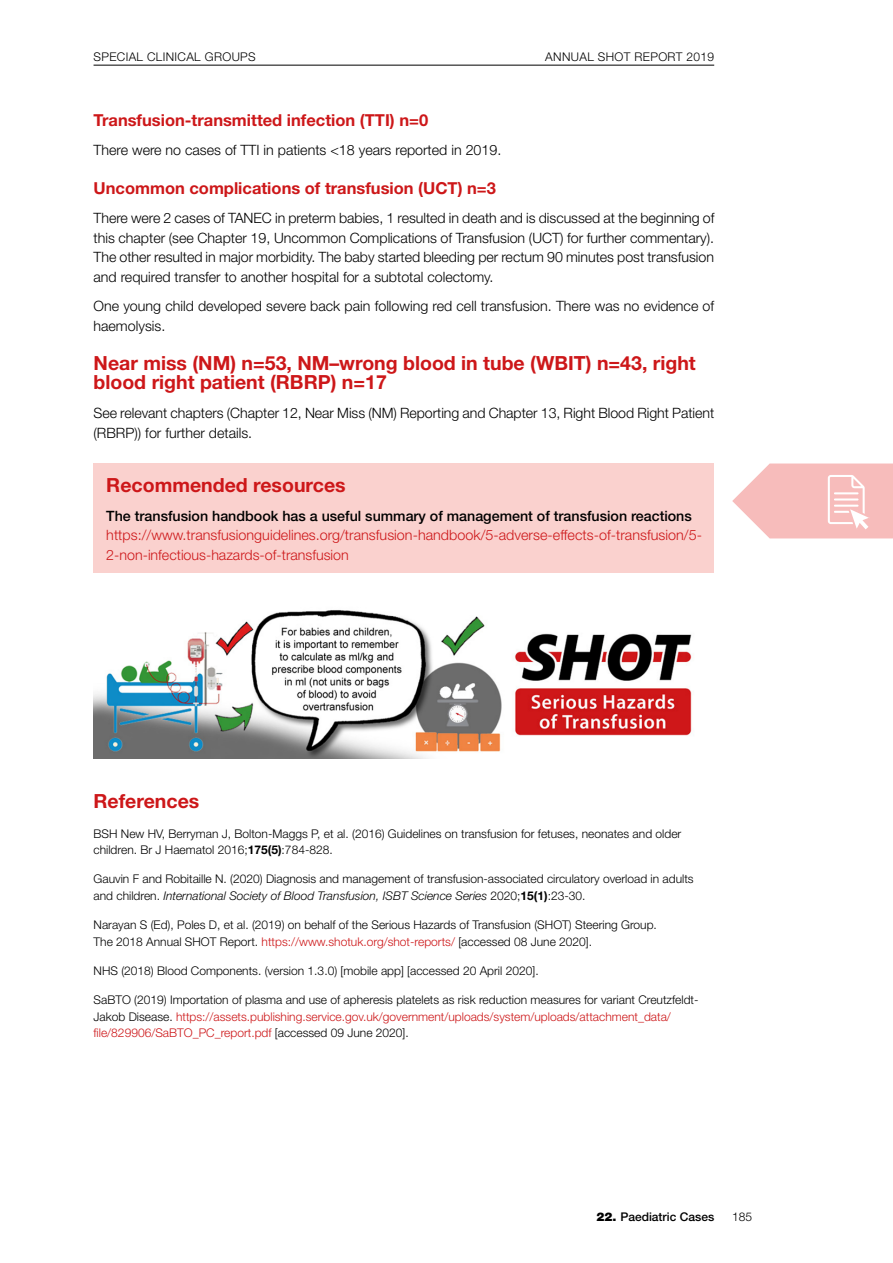
<style>
.page{position:relative;width:893px;height:1263px;background:#fff}
.page>*{position:absolute;margin:0;border:0;box-sizing:border-box;transform-origin:0 0}
.t1{font:700 19.5px/19.5px "Helvetica Neue";color:#cd1719}
.t2{font:700 16.5px "Helvetica Neue";color:#cd1719}
.t3{font:300 14.25px/19.5px "Helvetica Neue";color:#000}
.t4{font:300 14.25px/19.5px "Helvetica Neue";color:#cd1719}
.t5{font:500 14.25px "Helvetica Neue";color:#000}
.t6{font:300 12px/16.5px "Helvetica Neue";color:#000}
.t7{font:300 12px "Helvetica Neue";letter-spacing:.03em;color:#000}
.t8{font:500 12px "Helvetica Neue";color:#000}
.s1{font-weight:700}
.s2{font-style:italic}
.s3{color:#cd1719}
.s4{font-weight:900}
</style>
<div class="page">
<hr style="left:94px;top:65px;width:620px;height:1px;background:#000">
<div style="left:94px;top:463px;width:620px;height:110px;background:#fad1ce"></div>
<img style="left:94px;top:610px;width:598px;height:148px">
<svg style="left:732px;top:463px;width:161px;height:75px"></svg>
<p class="t7" style="left:94px;top:49px;width:164px">SPECIAL CLINICAL GROUPS</p>
<p class="t7" style="left:545px;top:49px;width:170px">ANNUAL SHOT REPORT 2019</p>
<h2 class="t2" style="left:94px;top:110px;width:336px">Transfusion-transmitted infection (TTI) n=0</h2>
<p class="t3" style="left:94px;top:140px;width:409px">There were no cases of TTI in patients &lt;18 years reported in 2019.</p>
<h2 class="t2" style="left:94px;top:178px;width:404px">Uncommon complications of transfusion (UCT) n=3</h2>
<p class="t3" style="left:94px;top:208px;width:622px;text-align:justify">There were 2 cases of TANEC in preterm babies, 1 resulted in death and is discussed at the beginning of this chapter (see Chapter 19, Uncommon Complications of Transfusion (UCT) for further commentary).<br>The other resulted in major morbidity. The baby started bleeding per rectum 90 minutes post transfusion and required transfer to another hospital for a subtotal colectomy.</p>
<p class="t3" style="left:94px;top:296px;width:622px">One young child developed severe back pain following red cell transfusion. There was no evidence of haemolysis.</p>
<h1 class="t1" style="left:94px;top:352px;width:604px">Near miss (NM) n=53, NM–wrong blood in tube (WBIT) n=43, right blood right patient (RBRP) n=17</h1>
<p class="t3" style="left:94px;top:403px;width:622px">See relevant chapters (Chapter 12, Near Miss (NM) Reporting and Chapter 13, Right Blood Right Patient (RBRP)) for further details.</p>
<h1 class="t1" style="left:106px;top:475px;width:241px">Recommended resources</h1>
<p class="t5" style="left:106px;top:507px;width:587px">The transfusion handbook has a useful summary of management of transfusion reactions</p>
<p class="t4" style="left:106px;top:525px;width:597px">https://www.transfusionguidelines.org/transfusion-handbook/5-adverse-effects-of-transfusion/5-<br>2-non-infectious-hazards-of-transfusion</p>
<h1 class="t1" style="left:94px;top:791px;width:107px">References</h1>
<p class="t6" style="left:94px;top:825px;width:589px">BSH New HV, Berryman J, Bolton-Maggs P, et al. (2016) Guidelines on transfusion for fetuses, neonates and older children. Br J Haematol 2016;<span class="s1">175(5)</span>:784-828.</p>
<p class="t6" style="left:94px;top:871px;width:602px">Gauvin F and Robitaille N. (2020) Diagnosis and management of transfusion-associated circulatory overload in adults and children. <span class="s2">International Society of Blood Transfusion, ISBT Science Series</span> 2020;<span class="s1">15(1)</span>:23-30.</p>
<p class="t6" style="left:94px;top:916px;width:565px">Narayan S (Ed), Poles D, et al. (2019) on behalf of the Serious Hazards of Transfusion (SHOT) Steering Group.<br>The 2018 Annual SHOT Report. <span class="s3">https://www.shotuk.org/shot-reports/</span> [accessed 08 June 2020].</p>
<p class="t6" style="left:94px;top:962px;width:447px">NHS (2018) Blood Components. (version 1.3.0) [mobile app] [accessed 20 April 2020].</p>
<p class="t6" style="left:94px;top:991px;width:607px">SaBTO (2019) Importation of plasma and use of apheresis platelets as risk reduction measures for variant Creutzfeldt-<br>Jakob Disease. <span class="s3">https://assets.publishing.service.gov.uk/government/uploads/system/uploads/attachment_data/ file/829906/SaBTO_PC_report.pdf</span> [accessed 09 June 2020].</p>
<p class="t8" style="left:596px;top:1209px;width:119px"><span class="s4">22.</span> Paediatric Cases</p>
<p class="t6" style="left:732px;top:1208px;width:22px">185</p>
</div>
